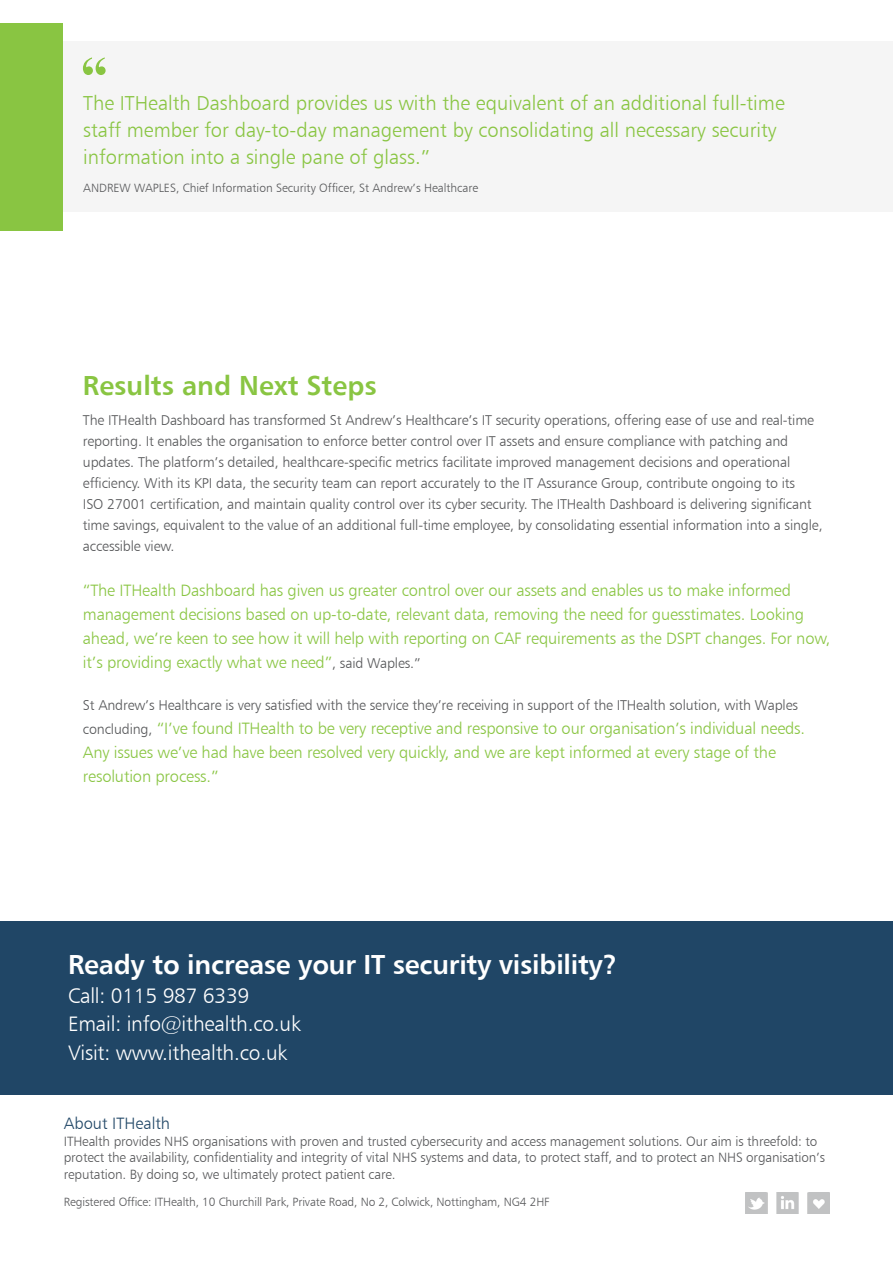
<style>
.page{position:relative;width:893px;height:1263px;background:#fff}
.page>*{position:absolute;margin:0;border:0;box-sizing:border-box;transform-origin:0 0}
.t1{font:700 54px "Times New Roman";color:#89c542}
.t2{font:27px "Humanist 777 BT Bold B";letter-spacing:-.01em;color:#fff}
.t3{font:27px "Humanist 777 BT Bold B";color:#89c542}
.t4{font:21px/28.5px "Humanist 777 BT Light B";letter-spacing:-.01em;color:#fff}
.t5{font:20.25px/27px "Humanist 777 BT Light B";color:#89c542}
.t6{font:16.5px/24px "Humanist 777 BT Light B";letter-spacing:-.01em;color:#89c542}
.t7{font:16.5px "Humanist 777 BT Light B";color:#204666}
.t8{font:14.25px/21px "Humanist 777 BT Light B";letter-spacing:-.01em;color:#57585a}
.t9{font:13.5px/16.5px "Humanist 777 BT Light B";letter-spacing:-.01em;color:#57585a}
.t10{font:12px "Humanist 777 BT Light B";letter-spacing:-.01em;color:#57585a}
.s1{font-size:14.25px;color:#57585a}
</style>
<div class="page">
<img style="left:746px;top:1192px;width:83px;height:22px">
<div style="left:0;top:921px;width:893px;height:174px;background:#204666"></div>
<div style="left:55px;top:41px;width:838px;height:171px;background:#f5f5f5"></div>
<div style="left:0;top:23px;width:62px;height:208px;background:#89c542"></div>
<p class="t1" style="left:81px;top:37px;width:28px">“</p>
<p class="t5" style="left:83px;top:89px;width:703px">The ITHealth Dashboard provides us with the equivalent of an additional full-time staff member for day-to-day management by consolidating all necessary security information into a single pane of glass.”</p>
<p class="t10" style="left:83px;top:181px;width:397px">ANDREW WAPLES, Chief Information Security Officer, St Andrew’s Healthcare</p>
<p class="t3" style="left:83px;top:369px;width:295px">Results and Next Steps</p>
<p class="t8" style="left:83px;top:409px;width:741px">The ITHealth Dashboard has transformed St Andrew’s Healthcare’s IT security operations, offering ease of use and real-time reporting. It enables the organisation to enforce better control over IT assets and ensure compliance with patching and updates. The platform’s detailed, healthcare-specific metrics facilitate improved management decisions and operational efficiency. With its KPI data, the security team can report accurately to the IT Assurance Group, contribute ongoing to its<br>ISO 27001 certification, and maintain quality control over its cyber security. The ITHealth Dashboard is delivering significant time savings, equivalent to the value of an additional full-time employee, by consolidating essential information into a single, accessible view.</p>
<p class="t6" style="left:83px;top:578px;width:749px">“The ITHealth Dashboard has given us greater control over our assets and enables us to make informed management decisions based on up-to-date, relevant data, removing the need for guesstimates. Looking ahead, we’re keen to see how it will help with reporting on CAF requirements as the DSPT changes. For now, it’s providing exactly what we need”<span class="s1">, said Waples.”</span></p>
<p class="t8" style="left:83px;top:694px;width:717px">St Andrew’s Healthcare is very satisfied with the service they’re receiving in support of the ITHealth solution, with Waples</p>
<p class="t6" style="left:83px;top:716px;width:724px"><span class="s1">concluding,</span> “I’ve found ITHealth to be very receptive and responsive to our organisation’s individual needs.<br>Any issues we’ve had have been resolved very quickly, and we are kept informed at every stage of the resolution process.”</p>
<p class="t2" style="left:68px;top:948px;width:551px">Ready to increase your IT security visibility?</p>
<p class="t4" style="left:68px;top:981px;width:234px">Call: 0115 987 6339<br>Email: info@ithealth.co.uk<br>Visit: www.ithealth.co.uk</p>
<p class="t7" style="left:64px;top:1113px;width:108px">About ITHealth</p>
<p class="t9" style="left:64px;top:1132px;width:763px">ITHealth provides NHS organisations with proven and trusted cybersecurity and access management solutions. Our aim is threefold: to protect the availability, confidentiality and integrity of vital NHS systems and data, to protect staff, and to protect an NHS organisation’s reputation. By doing so, we ultimately protect patient care.</p>
<p class="t10" style="left:64px;top:1194px;width:487px">Registered Office: ITHealth, 10 Churchill Park, Private Road, No 2, Colwick, Nottingham, NG4 2HF</p>
</div>
